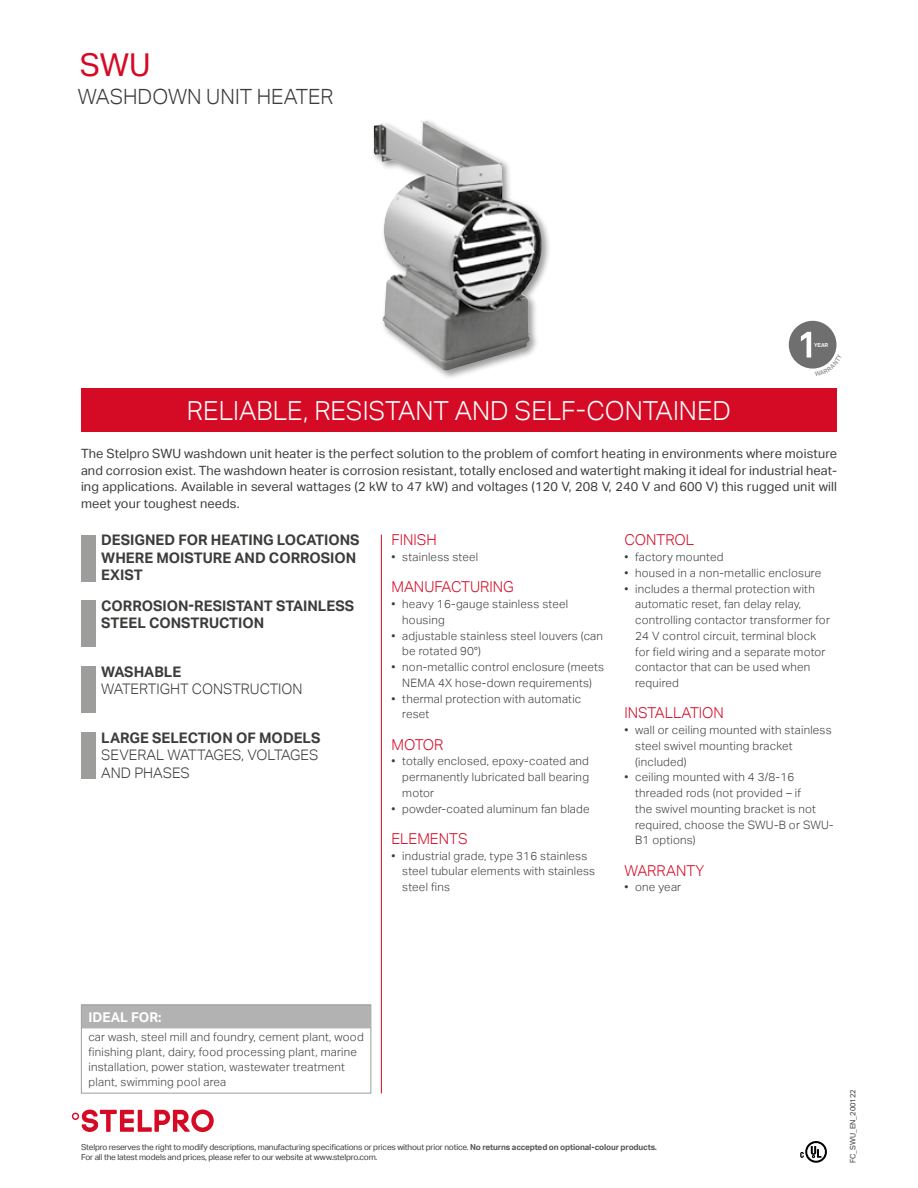
<style>
.page{position:relative;width:918px;height:1188px;background:#fff}
.page>*{position:absolute;margin:0;border:0;box-sizing:border-box;transform-origin:0 0}
.t1{font:31.5px "Aktiv Grotesk";color:#d50a25}
.t2{font:300 26.25px "Aktiv Grotesk";color:#fff}
.t3{font:300 21px "Aktiv Grotesk";color:#3c3c3b}
.t4{font:300 15px "Aktiv Grotesk";color:#d50a25}
.t5{font:700 14.55px/17.4px "Aktiv Grotesk";color:#3c3c3b}
.t6{font:300 14.55px/17.4px "Aktiv Grotesk";color:#3c3c3b}
.t7{font:700 13.5px "Aktiv Grotesk";color:#fff}
.t8{font:12.75px/16.5px "Aktiv Grotesk";letter-spacing:.01em;color:#3c3c3b;text-align:justify}
.t9{font:300 11.55px/15.8px "Aktiv Grotesk";letter-spacing:.02em;color:#3c3c3b}
.t10{font:8.25px/9.9px "Aktiv Grotesk";letter-spacing:-.02em;color:#3c3c3b}
.t11{font:7.5px "Aktiv Grotesk";color:#3c3c3b}
.t12{font:700 5.55px "Akkurat";color:#fff}
.s1{font-weight:700;color:#575756}
</style>
<div class="page">
<div style="left:372px;top:118px;width:180px;height:262px;background:#000;opacity:.4"></div>
<img style="left:374px;top:121px;width:169px;height:250px">
<svg style="left:800px;top:1141px;width:27px;height:22px"></svg>
<hr style="left:381px;top:535px;width:1px;height:559px;background:#d50a25">
<div style="left:82px;top:1004px;width:288px;height:24px;background:#b3b2b2"></div>
<div style="left:81px;top:1005px;width:290px;height:89px;border:1px solid #9d9d9c"></div>
<div style="left:789px;top:321px;width:48px;height:48px;background:#706f6f;border-radius:50%"></div>
<div style="left:81px;top:535px;width:14px;height:46px;background:#9d9d9c"></div>
<div style="left:81px;top:601px;width:14px;height:46px;background:#9d9d9c"></div>
<div style="left:81px;top:666px;width:14px;height:47px;background:#9d9d9c"></div>
<div style="left:81px;top:732px;width:14px;height:47px;background:#9d9d9c"></div>
<div style="left:81px;top:389px;width:756px;height:43px;background:#d50a25"></div>
<svg style="left:72px;top:1110px;width:142px;height:22px"></svg>
<svg style="left:801px;top:332px;width:36px;height:37px"></svg>
<h1 class="t1" style="left:80px;top:47px;width:72px">SWU</h1>
<h3 class="t3" style="left:78px;top:85px;width:257px">WASHDOWN UNIT HEATER</h3>
<p class="t12" style="left:814px;top:341px;width:16px">YEAR</p>
<h2 class="t2" style="left:187px;top:395px;width:545px">RELIABLE, RESISTANT AND SELF-CONTAINED</h2>
<p class="t8" style="left:81px;top:446px;width:758px">The Stelpro SWU washdown unit heater is the perfect solution to the problem of comfort heating in environments where moisture and corrosion exist. The washdown heater is corrosion resistant, totally enclosed and watertight making it ideal for industrial heat&shy;ing applications. Available in several wattages (2 kW to 47 kW) and voltages (120 V, 208 V, 240 V and 600 V) this rugged unit will meet your toughest needs.</p>
<p class="t5" style="left:101px;top:531px;width:260px">DESIGNED FOR HEATING LOCATIONS<br>WHERE MOISTURE AND CORROSION<br>EXIST</p>
<p class="t5" style="left:101px;top:597px;width:255px">CORROSION-RESISTANT STAINLESS<br>STEEL CONSTRUCTION</p>
<p class="t5" style="left:101px;top:663px;width:81px">WASHABLE</p>
<p class="t6" style="left:101px;top:681px;width:203px">WATERTIGHT CONSTRUCTION</p>
<p class="t5" style="left:101px;top:729px;width:221px">LARGE SELECTION OF MODELS</p>
<p class="t6" style="left:101px;top:746px;width:219px">SEVERAL WATTAGES, VOLTAGES<br>AND PHASES</p>
<p class="t4" style="left:392px;top:531px;width:47px">FINISH</p>
<p class="t9" style="left:392px;top:549px;width:88px">• stainless steel</p>
<p class="t4" style="left:392px;top:578px;width:124px">MANUFACTURING</p>
<p class="t9" style="left:402px;top:596px;width:167px;text-indent:-11px">• heavy 16-gauge stainless steel housing</p>
<p class="t9" style="left:402px;top:628px;width:202px;text-indent:-11px">• adjustable stainless steel louvers (can be rotated 90°)</p>
<p class="t9" style="left:392px;top:659px;width:214px;text-align:center">• non-metallic control enclosure (meets<br>NEMA 4X hose-down requirements)</p>
<p class="t9" style="left:402px;top:691px;width:181px;text-indent:-11px">• thermal protection with automatic reset</p>
<p class="t4" style="left:392px;top:736px;width:54px">MOTOR</p>
<p class="t9" style="left:402px;top:753px;width:188px;text-align:justify;text-indent:-11px">• totally enclosed, epoxy-coated and permanently lubricated ball bearing motor</p>
<p class="t9" style="left:392px;top:801px;width:200px">• powder-coated aluminum fan blade</p>
<p class="t4" style="left:392px;top:830px;width:78px">ELEMENTS</p>
<p class="t9" style="left:402px;top:848px;width:194px;text-indent:-11px">• industrial grade, type 316 stainless steel tubular elements with stainless steel fins</p>
<p class="t4" style="left:624px;top:531px;width:71px">CONTROL</p>
<p class="t9" style="left:624px;top:549px;width:101px">• factory mounted</p>
<p class="t9" style="left:624px;top:565px;width:198px">• housed in a non-metallic enclosure</p>
<p class="t9" style="left:635px;top:581px;width:196px;text-indent:-11px">• includes a thermal protection with automatic reset, fan delay relay, controlling contactor transformer for<br>24 V control circuit, terminal block for field wiring and a separate motor contactor that can be used when required</p>
<p class="t4" style="left:624px;top:704px;width:101px">INSTALLATION</p>
<p class="t9" style="left:635px;top:722px;width:198px;text-indent:-11px">• wall or ceiling mounted with stainless steel swivel mounting bracket (included)</p>
<p class="t9" style="left:635px;top:770px;width:200px;text-indent:-11px">• ceiling mounted with 4 3/8-16 threaded rods (not provided – if<br>the swivel mounting bracket is not required, choose the SWU-B or SWU-<br>B1 options)</p>
<p class="t4" style="left:624px;top:862px;width:81px">WARRANTY</p>
<p class="t9" style="left:624px;top:879px;width:58px">• one year</p>
<p class="t7" style="left:88px;top:1009px;width:75px">IDEAL FOR:</p>
<p class="t9" style="left:88px;top:1030px;width:277px;line-height:15px">car wash, steel mill and foundry, cement plant, wood finishing plant, dairy, food processing plant, marine installation, power station, wastewater treatment plant, swimming pool area</p>
<p class="t10" style="left:81px;top:1143px;width:577px">Stelpro reserves the right to modify descriptions, manufacturing specifications or prices without prior notice. <span class="s1">No returns accepted on optional-colour products.<br></span>For all the latest models and prices, please refer to our website at www.stelpro.com.</p>
<p class="t11" style="left:848px;top:1163px;width:75px;rotate:-90deg">FC_SWU_EN_200122</p>
</div>
